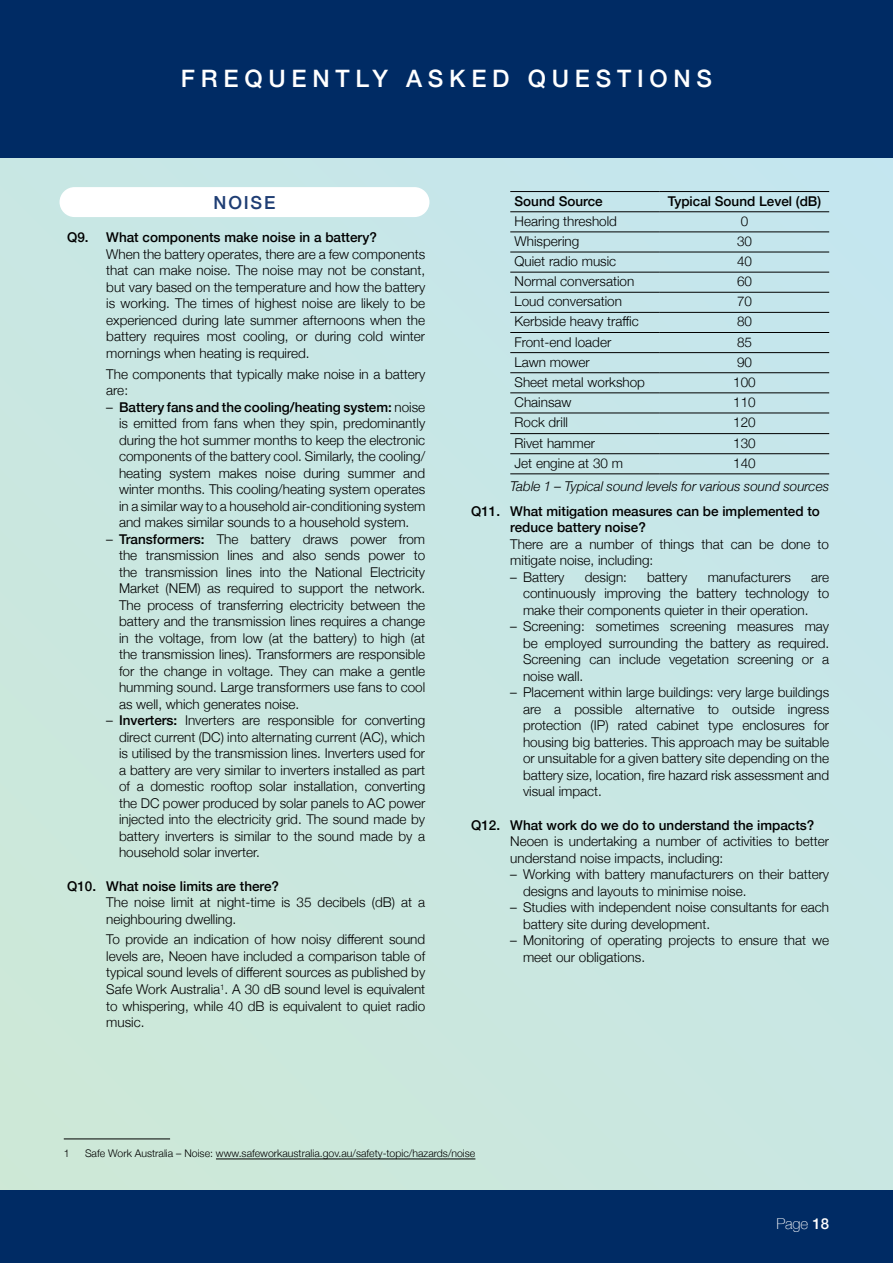
<style>
.page{position:relative;width:893px;height:1263px;background:#fff}
.page>*{position:absolute;margin:0;border:0;box-sizing:border-box;transform-origin:0 0}
.t1{font:500 24px "Helvetica Neue";letter-spacing:.24em;color:#fff}
.t2{font:500 18px "Helvetica Neue";letter-spacing:.1em;color:#1f3e74}
.t3{font:100 15px "Helvetica Neue";color:#fff}
.t4{font:300 13.5px/16.5px "Helvetica Neue";color:#000;text-align:justify}
.t5{font:500 13.5px/16.5px "Helvetica Neue";color:#000}
.t6{font:italic 300 13.5px "Helvetica Neue";color:#000}
.t7{font:300 10.5px "Helvetica Neue";color:#000}
.s1{font-weight:500}
</style>
<div class="page">
<div style="left:0;top:157px;width:893px;height:1034px;background:#c9e7e3"></div>
<div style="left:60px;top:187px;width:369px;height:30px;background:#fff;border-radius:15px"></div>
<hr style="left:64px;top:1139px;width:106px;height:1px;background:#000">
<hr style="left:216px;top:1159px;width:259px;height:1px;background:#000">
<hr style="left:510px;top:191px;width:150px;height:1px;background:#000">
<hr style="left:660px;top:191px;width:169px;height:1px;background:#000">
<hr style="left:510px;top:211px;width:150px;height:1px;background:#000">
<hr style="left:660px;top:211px;width:169px;height:1px;background:#000">
<hr style="left:510px;top:232px;width:150px;height:1px;background:#000">
<hr style="left:660px;top:232px;width:169px;height:1px;background:#000">
<hr style="left:510px;top:252px;width:150px;height:1px;background:#000">
<hr style="left:660px;top:252px;width:169px;height:1px;background:#000">
<hr style="left:510px;top:272px;width:150px;height:1px;background:#000">
<hr style="left:660px;top:272px;width:169px;height:1px;background:#000">
<hr style="left:510px;top:292px;width:150px;height:1px;background:#000">
<hr style="left:660px;top:292px;width:169px;height:1px;background:#000">
<hr style="left:510px;top:312px;width:150px;height:1px;background:#000">
<hr style="left:660px;top:312px;width:169px;height:1px;background:#000">
<hr style="left:510px;top:332px;width:150px;height:1px;background:#000">
<hr style="left:660px;top:332px;width:169px;height:1px;background:#000">
<hr style="left:510px;top:352px;width:150px;height:1px;background:#000">
<hr style="left:660px;top:352px;width:169px;height:1px;background:#000">
<hr style="left:510px;top:372px;width:150px;height:1px;background:#000">
<hr style="left:660px;top:372px;width:169px;height:1px;background:#000">
<hr style="left:510px;top:393px;width:150px;height:1px;background:#000">
<hr style="left:660px;top:393px;width:169px;height:1px;background:#000">
<hr style="left:510px;top:413px;width:150px;height:1px;background:#000">
<hr style="left:660px;top:413px;width:169px;height:1px;background:#000">
<hr style="left:510px;top:433px;width:150px;height:1px;background:#000">
<hr style="left:660px;top:433px;width:169px;height:1px;background:#000">
<hr style="left:510px;top:453px;width:150px;height:1px;background:#000">
<hr style="left:660px;top:453px;width:169px;height:1px;background:#000">
<hr style="left:510px;top:474px;width:150px;height:1px;background:#000">
<hr style="left:660px;top:474px;width:169px;height:1px;background:#000">
<div style="left:0;top:0;width:893px;height:157px;background:#002b64"></div>
<div style="left:0;top:1191px;width:893px;height:72px;background:#002b64"></div>
<h1 class="t1" style="left:181px;top:59px;width:533px">FREQUENTLY ASKED QUESTIONS</h1>
<h2 class="t2" style="left:214px;top:188px;width:63px">NOISE</h2>
<p class="t5" style="left:67px;top:228px;width:311px">Q9. What components make noise in a battery?</p>
<p class="t4" style="left:106px;top:245px;width:320px">When the battery operates, there are a few components that can make noise. The noise may not be constant, but vary based on the temperature and how the battery is working. The times of highest noise are likely to be experienced during late summer afternoons when the battery requires most cooling, or during cold winter mornings when heating is required.</p>
<p class="t4" style="left:106px;top:365px;width:320px">The components that typically make noise in a battery are:</p>
<p class="t4" style="left:119px;top:398px;width:308px;text-indent:-13px">– <span class="s1">Battery fans and the cooling/heating system:</span> noise is emitted from fans when they spin, predominantly during the hot summer months to keep the electronic components of the battery cool. Similarly, the cooling/ heating system makes noise during summer and winter months. This cooling/heating system operates in a similar way to a household air-conditioning system and makes similar sounds to a household system.</p>
<p class="t4" style="left:119px;top:530px;width:308px;text-indent:-13px">– <span class="s1">Transformers:</span> The battery draws power from the transmission lines and also sends power to the transmission lines into the National Electricity Market (NEM) as required to support the network.<br>The process of transferring electricity between the battery and the transmission lines requires a change in the voltage, from low (at the battery) to high (at the transmission lines). Transformers are responsible for the change in voltage. They can make a gentle humming sound. Large transformers use fans to cool as well, which generates noise.</p>
<p class="t4" style="left:119px;top:711px;width:308px;text-indent:-13px">– <span class="s1">Inverters:</span> Inverters are responsible for converting direct current (DC) into alternating current (AC), which is utilised by the transmission lines. Inverters used for a battery are very similar to inverters installed as part of a domestic rooftop solar installation, converting the DC power produced by solar panels to AC power injected into the electricity grid. The sound made by battery inverters is similar to the sound made by a household solar inverter.</p>
<p class="t5" style="left:67px;top:876px;width:213px">Q10. What noise limits are there?</p>
<p class="t4" style="left:106px;top:893px;width:320px">The noise limit at night-time is 35 decibels (dB) at a neighbouring dwelling.</p>
<p class="t4" style="left:106px;top:930px;width:320px">To provide an indication of how noisy different sound levels are, Neoen have included a comparison table of typical sound levels of different sources as published by Safe Work Australia<sup>1</sup>. A 30 dB sound level is equivalent to whispering, while 40 dB is equivalent to quiet radio music.</p>
<p class="t5" style="left:514px;top:192px;width:90px">Sound Source</p>
<p class="t5" style="left:668px;top:192px;width:155px">Typical Sound Level (dB)</p>
<p class="t4" style="left:514px;top:212px;width:104px">Hearing threshold</p>
<p class="t4" style="left:741px;top:212px;width:9px">0</p>
<p class="t4" style="left:514px;top:232px;width:66px">Whispering</p>
<p class="t4" style="left:737px;top:232px;width:17px">30</p>
<p class="t4" style="left:514px;top:252px;width:103px">Quiet radio music</p>
<p class="t4" style="left:737px;top:252px;width:17px">40</p>
<p class="t4" style="left:514px;top:272px;width:121px">Normal conversation</p>
<p class="t4" style="left:737px;top:272px;width:17px">60</p>
<p class="t4" style="left:514px;top:292px;width:109px">Loud conversation</p>
<p class="t4" style="left:737px;top:292px;width:17px">70</p>
<p class="t4" style="left:514px;top:312px;width:126px">Kerbside heavy traffic</p>
<p class="t4" style="left:737px;top:312px;width:17px">80</p>
<p class="t4" style="left:514px;top:333px;width:98px">Front-end loader</p>
<p class="t4" style="left:737px;top:333px;width:17px">85</p>
<p class="t4" style="left:514px;top:353px;width:77px">Lawn mower</p>
<p class="t4" style="left:737px;top:353px;width:17px">90</p>
<p class="t4" style="left:514px;top:373px;width:132px">Sheet metal workshop</p>
<p class="t4" style="left:733px;top:373px;width:24px">100</p>
<p class="t4" style="left:514px;top:393px;width:59px">Chainsaw</p>
<p class="t4" style="left:733px;top:393px;width:24px">110</p>
<p class="t4" style="left:514px;top:413px;width:55px">Rock drill</p>
<p class="t4" style="left:733px;top:413px;width:24px">120</p>
<p class="t4" style="left:514px;top:434px;width:82px">Rivet hammer</p>
<p class="t4" style="left:733px;top:434px;width:24px">130</p>
<p class="t4" style="left:514px;top:454px;width:110px">Jet engine at 30 m</p>
<p class="t4" style="left:733px;top:454px;width:24px">140</p>
<p class="t6" style="left:510px;top:475px;width:320px">Table 1 – Typical sound levels for various sound sources</p>
<p class="t5" style="left:510px;top:501px;width:311px;text-indent:-39px">Q11. What mitigation measures can be implemented to reduce battery noise?</p>
<p class="t4" style="left:510px;top:534px;width:320px">There are a number of things that can be done to mitigate noise, including:</p>
<p class="t4" style="left:510px;top:567px;width:56px">– Battery</p>
<p class="t4" style="left:585px;top:567px;width:44px">design:</p>
<p class="t4" style="left:647px;top:567px;width:42px">battery</p>
<p class="t4" style="left:708px;top:567px;width:85px">manufacturers</p>
<p class="t4" style="left:523px;top:567px;width:308px;text-indent:288px">are continuously improving the battery technology to make their components quieter in their operation.</p>
<p class="t4" style="left:523px;top:617px;width:308px;text-indent:-13px">– Screening: sometimes screening measures may be employed surrounding the battery as required.<br>Screening can include vegetation screening or a noise wall.</p>
<p class="t4" style="left:523px;top:683px;width:308px;text-indent:-13px">– Placement within large buildings: very large buildings are a possible alternative to outside ingress protection (IP) rated cabinet type enclosures for housing big batteries. This approach may be suitable or unsuitable for a given battery site depending on the battery size, location, fire hazard risk assessment and visual impact.</p>
<p class="t5" style="left:471px;top:815px;width:345px">Q12. What work do we do to understand the impacts?</p>
<p class="t4" style="left:510px;top:832px;width:320px">Neoen is undertaking a number of activities to better understand noise impacts, including:</p>
<p class="t4" style="left:523px;top:865px;width:308px;text-indent:-13px">– Working with battery manufacturers on their battery designs and layouts to minimise noise.</p>
<p class="t4" style="left:523px;top:898px;width:308px;text-indent:-13px">– Studies with independent noise consultants for each battery site during development.</p>
<p class="t4" style="left:523px;top:931px;width:308px;text-indent:-13px">– Monitoring of operating projects to ensure that we meet our obligations.</p>
<p class="t7" style="left:64px;top:1144px;width:7px">1</p>
<p class="t7" style="left:85px;top:1144px;width:392px">Safe Work Australia – Noise: www.safeworkaustralia.gov.au/safety-topic/hazards/noise</p>
<p class="t3" style="left:777px;top:1212px;width:54px">Page <span class="s1">18</span></p>
</div>
